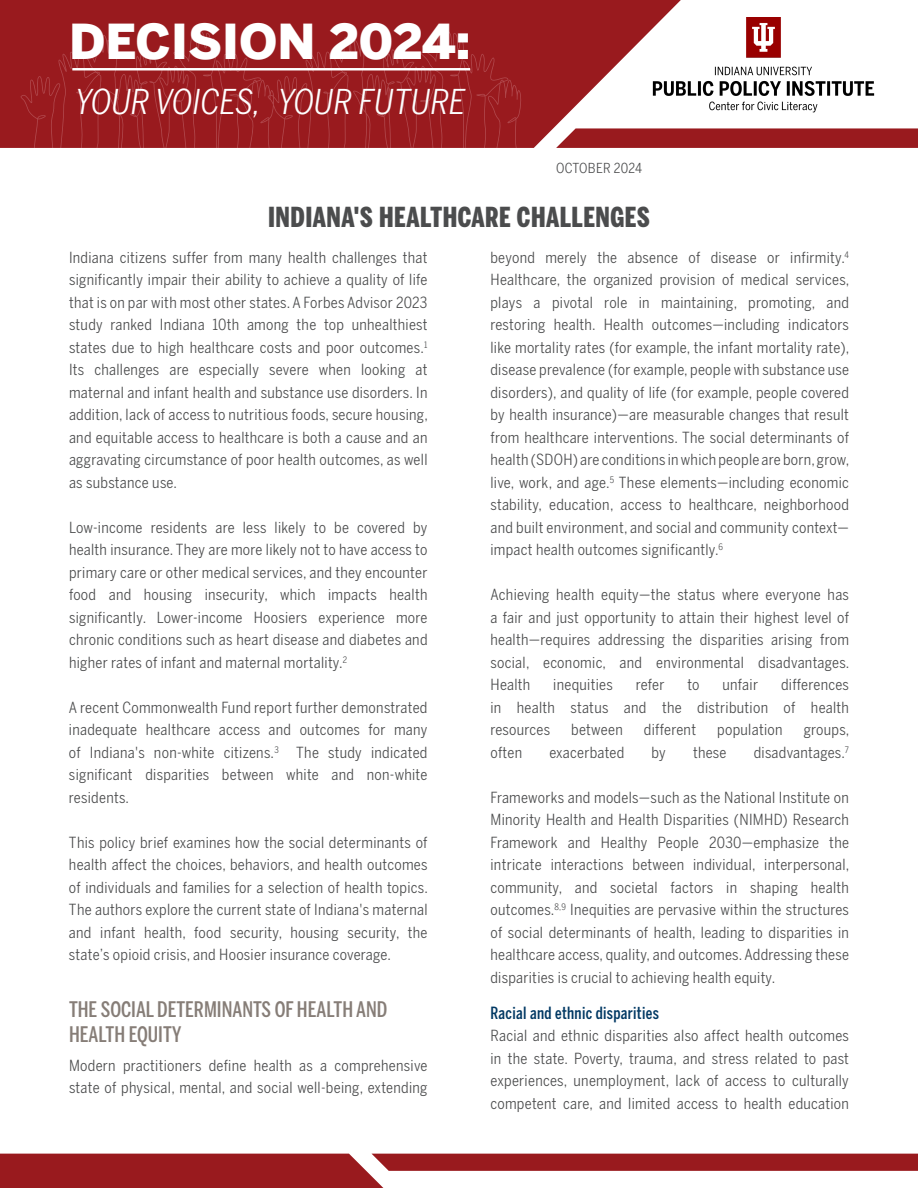
<style>
.page{position:relative;width:918px;height:1188px;background:#fff}
.page>*{position:absolute;margin:0;border:0;box-sizing:border-box;transform-origin:0 0}
.t1{font:900 48.15px "Benton Sans";color:#fff}
.t2{font:italic 33.45px "Benton Sans Condensed";color:#fff}
.Issue_Title{font:900 27px "Benton Sans Compressed";letter-spacing:.02em;color:#4b4c4d}
.t3{font:500 21px/25.2px "Benton Sans Compressed";color:#867d77}
.t4{font:500 16.5px "Benton Sans Compressed";letter-spacing:.02em;color:#003863}
.Body_Text{font:15px/22.5px "Benton Sans Condensed";letter-spacing:.02em;color:#4b4c4d;text-align:justify}
.Body_Text-2{font:13.5px "Benton Sans Condensed";letter-spacing:.015em;color:#4b4c4d}
.s1{color:#fcfefe}
</style>
<div class="page">
<svg style="left:0;top:0;width:681px;height:148px;fill:#991a1e"></svg>
<svg style="left:568px;top:128px;width:350px;height:20px;background:#9c2124"></svg>
<svg style="left:0;top:1154px;width:918px;height:34px"></svg>
<img style="left:653px;top:17px;width:222px;height:96px">
<svg style="left:2px;top:31px;width:566px;height:117px;background:#9b1f23"></svg>
<hr style="left:72px;top:68px;width:398px;height:2px;background:#fff">
<p class="t1" style="left:69px;top:10px;width:403px">DECISION 2024:</p>
<p class="t2" style="left:76px;top:82px;width:392px">YOUR VOICES, <span class="s1">YOUR FUTURE</span></p>
<p class="Body_Text-2" style="left:556px;top:160px;width:87px">OCTOBER 2024</p>
<h1 class="Issue_Title" style="left:268px;top:200px;width:383px">INDIANA'S HEALTHCARE CHALLENGES</h1>
<p class="Body_Text" style="left:69px;top:246px;width:360px">Indiana citizens suffer from many health challenges that significantly impair their ability to achieve a quality of life that is on par with most other states. A Forbes Advisor 2023 study ranked Indiana 10th among the top unhealthiest states due to high healthcare costs and poor outcomes.<sup>1<br></sup>Its challenges are especially severe when looking at maternal and infant health and substance use disorders. In addition, lack of access to nutritious foods, secure housing, and equitable access to healthcare is both a cause and an aggravating circumstance of poor health outcomes, as well as substance use.</p>
<p class="Body_Text" style="left:69px;top:516px;width:360px">Low-income residents are less likely to be covered by health insurance. They are more likely not to have access to primary care or other medical services, and they encounter food and housing insecurity, which impacts health significantly. Lower-income Hoosiers experience more chronic conditions such as heart disease and diabetes and higher rates of infant and maternal mortality.<sup>2</sup></p>
<p class="Body_Text" style="left:69px;top:696px;width:360px">A recent Commonwealth Fund report further demonstrated inadequate healthcare access and outcomes for many of Indiana's non-white citizens.<sup>3</sup> The study indicated significant disparities between white and non-white residents.</p>
<p class="Body_Text" style="left:69px;top:831px;width:360px">This policy brief examines how the social determinants of health affect the choices, behaviors, and health outcomes of individuals and families for a selection of health topics.<br>The authors explore the current state of Indiana's maternal and infant health, food security, housing security, the state’s opioid crisis, and Hoosier insurance coverage.</p>
<h2 class="t3" style="left:69px;top:997px;width:320px">THE SOCIAL DETERMINANTS OF HEALTH AND<br>HEALTH EQUITY</h2>
<p class="Body_Text" style="left:69px;top:1054px;width:360px">Modern practitioners define health as a comprehensive state of physical, mental, and social well-being, extending</p>
<p class="Body_Text" style="left:490px;top:246px;width:361px">beyond merely the absence of disease or infirmity.<sup>4<br></sup>Healthcare, the organized provision of medical services, plays a pivotal role in maintaining, promoting, and restoring health. Health outcomes—including indicators like mortality rates (for example, the infant mortality rate), disease prevalence (for example, people with substance use disorders), and quality of life (for example, people covered by health insurance)—are measurable changes that result from healthcare interventions. The social determinants of health (SDOH) are conditions in which people are born, grow, live, work, and age.<sup>5</sup> These elements—including economic stability, education, access to healthcare, neighborhood and built environment, and social and community context— impact health outcomes significantly.<sup>6</sup></p>
<p class="Body_Text" style="left:491px;top:584px;width:360px">Achieving health equity—the status where everyone has a fair and just opportunity to attain their highest level of health—requires addressing the disparities arising from social, economic, and environmental disadvantages.<br>Health</p>
<p class="Body_Text" style="left:491px;top:674px;width:360px;text-indent:291px">differences in health status and the distribution of health resources</p>
<p class="Body_Text" style="left:553px;top:674px;width:61px">inequities</p>
<p class="Body_Text" style="left:636px;top:674px;width:30px">refer</p>
<p class="Body_Text" style="left:687px;top:674px;width:14px">to</p>
<p class="Body_Text" style="left:723px;top:674px;width:37px">unfair</p>
<p class="Body_Text" style="left:571px;top:719px;width:53px">between</p>
<p class="Body_Text" style="left:644px;top:719px;width:54px">different</p>
<p class="Body_Text" style="left:717px;top:719px;width:67px">population</p>
<p class="Body_Text" style="left:804px;top:719px;width:47px">groups,</p>
<p class="Body_Text" style="left:491px;top:741px;width:33px">often</p>
<p class="Body_Text" style="left:549px;top:741px;width:76px">exacerbated</p>
<p class="Body_Text" style="left:652px;top:741px;width:16px">by</p>
<p class="Body_Text" style="left:693px;top:741px;width:35px">these</p>
<p class="Body_Text" style="left:754px;top:741px;width:97px">disadvantages.<sup>7</sup></p>
<p class="Body_Text" style="left:490px;top:786px;width:361px">Frameworks and models—such as the National Institute on Minority Health and Health Disparities (NIMHD) Research Framework and Healthy People 2030—emphasize the intricate interactions between individual, interpersonal, community, and societal factors in shaping health outcomes.<sup>8,9</sup> Inequities are pervasive within the structures of social determinants of health, leading to disparities in healthcare access, quality, and outcomes. Addressing these disparities is crucial to achieving health equity.</p>
<h3 class="t4" style="left:490px;top:1003px;width:170px">Racial and ethnic disparities</h3>
<p class="Body_Text" style="left:490px;top:1025px;width:360px">Racial and ethnic disparities also affect health outcomes in the state. Poverty, trauma, and stress related to past experiences, unemployment, lack of access to culturally competent care, and limited access to health education</p>
</div>
